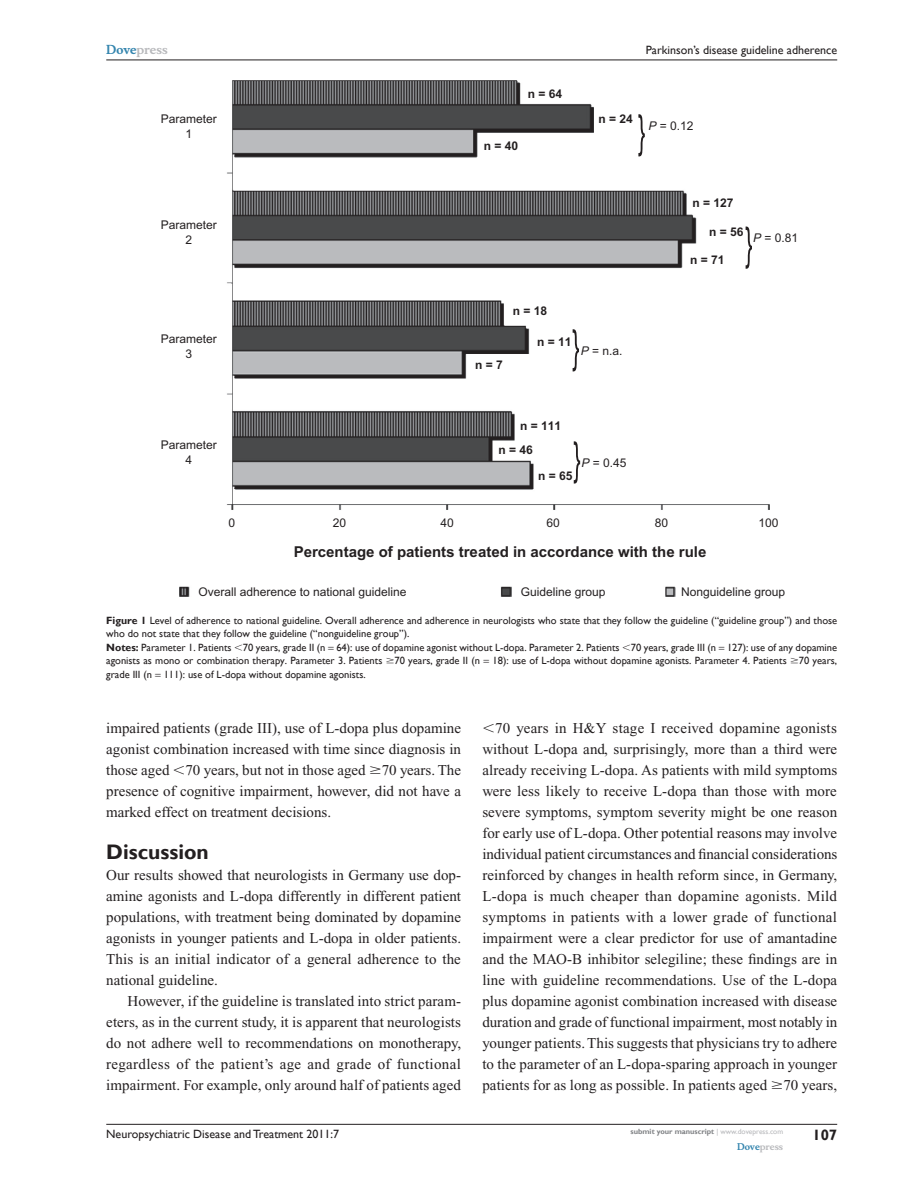
<style>
.page{position:relative;width:918px;height:1188px;background:#fff}
.page>*{position:absolute;margin:0;border:0;box-sizing:border-box;transform-origin:0 0}
.t1{font:700 21px "Gill Sans";color:#231f20}
.t2{font:15px/21px "Times New Roman";letter-spacing:.005em;color:#231f20;text-align:justify}
.t3{font:700 15px "Arial";color:#231f20}
.t4{font:700 15px "Gill Sans";color:#231f20}
.t5{font:12px/15px "Arial";color:#231f20;text-align:center}
.t6{font:12px "Gill Sans";color:#231f20}
.t7{font:700 12px/24.2px "Arial";color:#231f20}
.t8{font:700 12px "Musee";color:#b8b9bc}
.t9{font:10.5px/13.5px "Gill Sans";color:#231f20}
.t10{font:700 9px "Musee";color:#b8b9bc}
.t11{font:700 7.5px "Gill Sans";color:#808285}
.s1{color:#3485ae}
.s2{font-style:italic}
.s3{font-weight:700}
.s4{font-family:"Mathematical Pi One"}
.s5{font-weight:400;color:#b8b9bc}
</style>
<div class="page">
<hr style="left:106px;top:1124px;width:731px;height:1px;background:#231f20">
<hr style="left:106px;top:60px;width:731px;height:1px;background:#231f20">
<img style="left:179px;top:81px;width:591px;height:515px">
<svg style="left:746px;top:227px;width:6px;height:42px"></svg>
<svg style="left:638px;top:114px;width:7px;height:42px"></svg>
<svg style="left:573px;top:329px;width:6px;height:42px"></svg>
<svg style="left:574px;top:441px;width:6px;height:43px"></svg>
<p class="t8" style="left:106px;top:43px;width:63px"><span class="s1">Dove</span>press</p>
<p class="t5" style="left:161px;top:111px;width:58px">Parameter<br>1</p>
<p class="t5" style="left:161px;top:217px;width:58px">Parameter<br>2</p>
<p class="t5" style="left:161px;top:331px;width:58px">Parameter<br>3</p>
<p class="t7" style="left:528px;top:82px;width:36px">n = 64</p>
<p class="t7" style="left:484px;top:134px;width:36px">n = 40</p>
<p class="t6" style="left:646px;top:43px;width:193px">Parkinson’s disease guideline adherence</p>
<p class="t7" style="left:599px;top:107px;width:36px">n = 24</p>
<p class="t5" style="left:648px;top:119px;width:47px"><span class="s2">P</span> = 0.12</p>
<p class="t7" style="left:475px;top:353px;width:29px">n = 7</p>
<p class="t7" style="left:513px;top:299px;width:36px">n = 18</p>
<p class="t7" style="left:537px;top:330px;width:36px">n = 11</p>
<p class="t5" style="left:581px;top:343px;width:43px"><span class="s2">P</span> = n.a.</p>
<p class="t7" style="left:693px;top:191px;width:43px">n = 127</p>
<p class="t7" style="left:709px;top:219px;width:36px">n = 56</p>
<p class="t7" style="left:690px;top:248px;width:36px">n = 71</p>
<p class="t5" style="left:753px;top:230px;width:47px"><span class="s2">P</span> = 0.81</p>
<p class="t5" style="left:161px;top:437px;width:58px">Parameter<br>4</p>
<p class="t7" style="left:498px;top:414px;width:64px;text-indent:22px">n = 111 n = 46</p>
<p class="t7" style="left:538px;top:464px;width:36px">n = 65</p>
<p class="t5" style="left:581px;top:455px;width:47px"><span class="s2">P</span> = 0.45</p>
<p class="t5" style="left:228px;top:515px;width:8px">0</p>
<p class="t5" style="left:333px;top:515px;width:15px">20</p>
<p class="t5" style="left:441px;top:515px;width:15px">40</p>
<p class="t5" style="left:547px;top:515px;width:15px">60</p>
<p class="t5" style="left:655px;top:515px;width:15px">80</p>
<p class="t5" style="left:759px;top:515px;width:22px">100</p>
<p class="t3" style="left:294px;top:543px;width:414px">Percentage of patients treated in accordance with the rule</p>
<p class="t5" style="left:198px;top:584px;width:210px">Overall adherence to national guideline</p>
<p class="t5" style="left:521px;top:584px;width:86px">Guideline group</p>
<p class="t5" style="left:681px;top:584px;width:106px">Nonguideline group</p>
<p class="t9" style="left:106px;top:614px;width:732px"><span class="s3">Figure 1</span> Level of adherence to national guideline. Overall adherence and adherence in neurologists who state that they follow the guideline (“guideline group”) and those who do not state that they follow the guideline (“nonguideline group”).<br><span class="s3">Notes:</span> Parameter 1. Patients <span class="s4">,</span>70 years, grade II (n 64): use of dopamine agonist without L-dopa. Parameter 2. Patients <span class="s4">,</span>70 years, grade III (n 127): use of any dopamine agonists as mono or combination therapy. Parameter 3. Patients <span class="s4">$</span>70 years, grade II (n 18): use of L-dopa without dopamine agonists. Parameter 4. Patients <span class="s4">$</span>70 years, grade III (n 111): use of L-dopa without dopamine agonists.</p>
<p class="t2" style="left:106px;top:718px;width:356px">impaired patients (grade III), use of L-dopa plus dopamine agonist combination increased with time since diagnosis in those aged <span class="s4">,</span>70 years, but not in those aged <span class="s4">$</span>70 years. The presence of cognitive impairment, however, did not have a marked effect on treatment decisions.</p>
<h1 class="t1" style="left:106px;top:839px;width:104px">Discussion</h1>
<p class="t2" style="left:106px;top:865px;width:356px">Our results showed that neurologists in Germany use dop&shy;amine agonists and L-dopa differently in different patient populations, with treatment being dominated by dopamine agonists in younger patients and L-dopa in older patients.<br>This is an initial indicator of a general adherence to the national guideline.</p>
<p class="t2" style="left:106px;top:991px;width:356px;text-indent:21px">However, if the guideline is translated into strict param&shy;eters, as in the current study, it is apparent that neurologists do not adhere well to recommendations on monotherapy, regardless of the patient’s age and grade of functional impairment. For example, only around half of patients aged</p>
<p class="t2" style="left:482px;top:718px;width:357px"><span class="s4">,</span>70 years in H&amp;Y stage I received dopamine agonists without L-dopa and, surprisingly, more than a third were already receiving L-dopa. As patients with mild symptoms were less likely to receive L-dopa than those with more severe symptoms, symptom severity might be one reason for early use of L-dopa. Other potential reasons may involve individual patient circumstances and financial considerations reinforced by changes in health reform since, in Germany, L-dopa is much cheaper than dopamine agonists. Mild symptoms in patients with a lower grade of functional impairment were a clear predictor for use of amantadine and the MAO-B inhibitor selegiline; these findings are in line with guideline recommendations. Use of the L-dopa plus dopamine agonist combination increased with disease duration and grade of functional impairment, most notably in younger patients. This suggests that physicians try to adhere to the parameter of an L-dopa-sparing approach in younger patients for as long as possible. In patients aged <span class="s4">$</span>70 years,</p>
<p class="t6" style="left:106px;top:1127px;width:235px">Neuropsychiatric Disease and Treatment 2011:7</p>
<p class="t11" style="left:631px;top:1127px;width:154px">submit your manuscript <span class="s5">| www.dovepress.com</span></p>
<p class="t10" style="left:737px;top:1141px;width:48px"><span class="s1">Dove</span>press</p>
<p class="t4" style="left:812px;top:1126px;width:26px">107</p>
</div>
